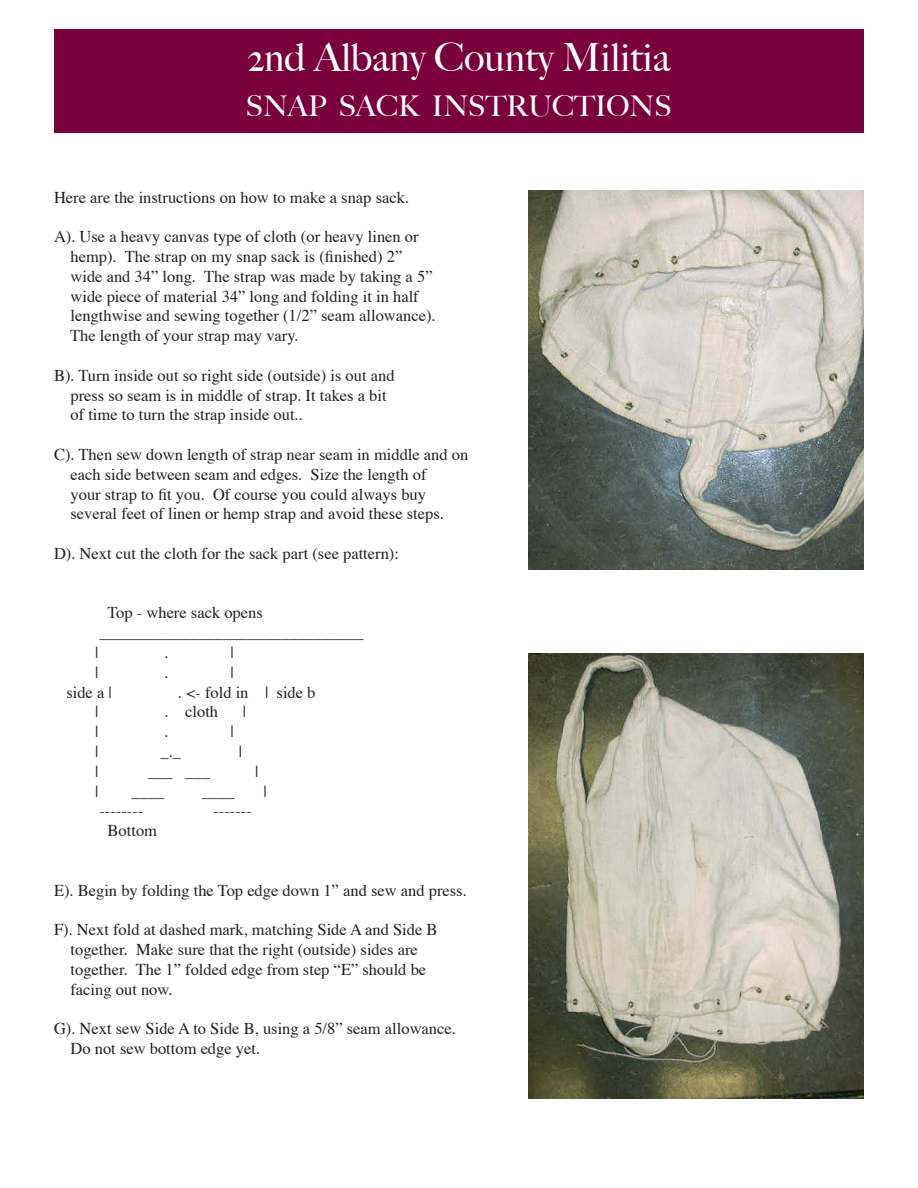
<style>
.page{position:relative;width:918px;height:1188px;background:#fff}
.page>*{position:absolute;margin:0;border:0;box-sizing:border-box;transform-origin:0 0}
.t1{font:500 39px "Big Caslon";color:#fff}
.t2{font:500 28.5px "Big Caslon";color:#fff}
.t3{font:16.5px/19.8px "Times";color:#231f20}
</style>
<div class="page">
<div style="left:54px;top:29px;width:810px;height:104px;background:#7a003c"></div>
<img style="left:529px;top:190px;width:335px;height:379px">
<img style="left:529px;top:653px;width:334px;height:446px">
<h1 class="t1" style="left:247px;top:35px;width:425px">2nd Albany County Militia</h1>
<h2 class="t2" style="left:246px;top:90px;width:427px">SNAP SACK INSTRUCTIONS</h2>
<p class="t3" style="left:54px;top:189px;width:357px">Here are the instructions on how to make a snap sack.</p>
<p class="t3" style="left:70px;top:228px;width:367px;text-indent:-16px">A). Use a heavy canvas type of cloth (or heavy linen or hemp). The strap on my snap sack is (finished) 2” wide and 34” long. The strap was made by taking a 5” wide piece of material 34” long and folding it in half lengthwise and sewing together (1/2” seam allowance).<br>The length of your strap may vary.</p>
<p class="t3" style="left:70px;top:367px;width:326px;text-indent:-16px">B). Turn inside out so right side (outside) is out and press so seam is in middle of strap. It takes a bit of time to turn the strap inside out..</p>
<p class="t3" style="left:70px;top:446px;width:399px;text-indent:-16px">C). Then sew down length of strap near seam in middle and on each side between seam and edges. Size the length of<br>your strap to fit you. Of course you could always buy several feet of linen or hemp strap and avoid these steps.</p>
<p class="t3" style="left:54px;top:545px;width:347px">D). Next cut the cloth for the sack part (see pattern):</p>
<p class="t3" style="left:99px;top:604px;width:265px;text-indent:8px">Top - where sack opens ________________________________</p>
<p class="t3" style="left:95px;top:644px;width:5px">|</p>
<p class="t3" style="left:165px;top:644px;width:6px">.</p>
<p class="t3" style="left:231px;top:644px;width:5px">|</p>
<p class="t3" style="left:95px;top:664px;width:5px">|</p>
<p class="t3" style="left:165px;top:664px;width:6px">.</p>
<p class="t3" style="left:231px;top:664px;width:5px">|</p>
<p class="t3" style="left:66px;top:684px;width:47px">side a |</p>
<p class="t3" style="left:178px;top:684px;width:139px">. &lt;- fold in | side b</p>
<p class="t3" style="left:95px;top:703px;width:5px">|</p>
<p class="t3" style="left:165px;top:703px;width:55px">. cloth</p>
<p class="t3" style="left:243px;top:703px;width:5px">|</p>
<p class="t3" style="left:95px;top:723px;width:5px">|</p>
<p class="t3" style="left:165px;top:723px;width:6px">.</p>
<p class="t3" style="left:231px;top:723px;width:5px">|</p>
<p class="t3" style="left:95px;top:743px;width:5px">|</p>
<p class="t3" style="left:160px;top:743px;width:22px">_._</p>
<p class="t3" style="left:239px;top:743px;width:5px">|</p>
<p class="t3" style="left:95px;top:763px;width:5px">|</p>
<p class="t3" style="left:95px;top:783px;width:5px">|</p>
<p class="t3" style="left:148px;top:763px;width:63px">___ ___</p>
<p class="t3" style="left:132px;top:783px;width:34px">____</p>
<p class="t3" style="left:202px;top:783px;width:34px">____</p>
<p class="t3" style="left:255px;top:763px;width:5px">|</p>
<p class="t3" style="left:264px;top:783px;width:5px">|</p>
<p class="t3" style="left:99px;top:802px;width:45px">--------</p>
<p class="t3" style="left:213px;top:802px;width:40px">-------</p>
<p class="t3" style="left:108px;top:822px;width:51px">Bottom</p>
<p class="t3" style="left:54px;top:882px;width:414px">E). Begin by folding the Top edge down 1” and sew and press.</p>
<p class="t3" style="left:70px;top:921px;width:369px;text-indent:-16px">F). Next fold at dashed mark, matching Side A and Side B together. Make sure that the right (outside) sides are together. The 1” folded edge from step “E” should be facing out now.</p>
<p class="t3" style="left:70px;top:1020px;width:387px;text-indent:-16px">G). Next sew Side A to Side B, using a 5/8” seam allowance.<br>Do not sew bottom edge yet.</p>
</div>
